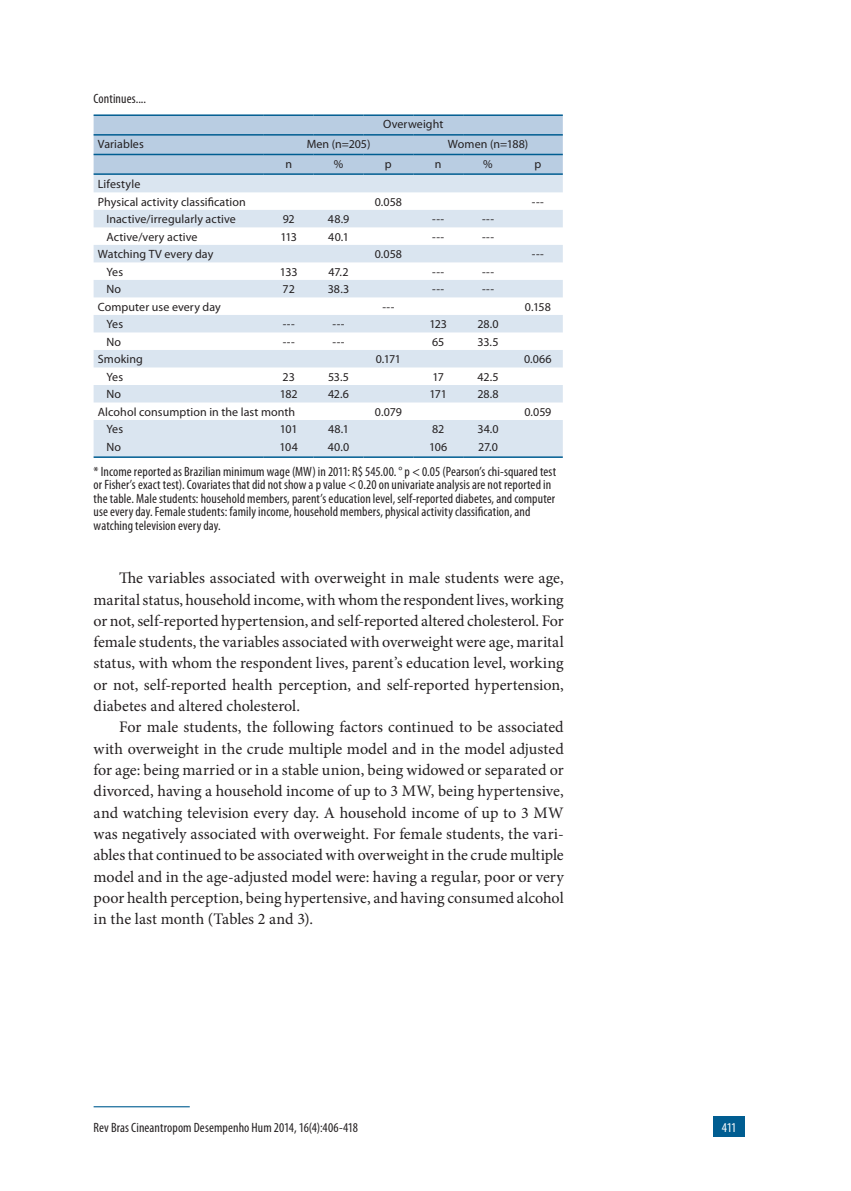
<style>
.page{position:relative;width:851px;height:1191px;background:#fff}
.page>*{position:absolute;margin:0;border:0;box-sizing:border-box;transform-origin:0 0}
.t1{font:16.05px/21.3px "Minion Pro";color:#231f20;text-align:justify}
.t2{font:condensed 13.5px/13.5px "Myriad Pro";letter-spacing:.005em;color:#231f20}
.t3{font:condensed 13.5px "Myriad Pro";color:#fff}
.t4{font:12px/17.5px "Myriad Pro";letter-spacing:.005em;color:#231f20}
</style>
<div class="page">
<hr style="left:94px;top:1106px;width:96px;height:1px;background:#005d91">
<div style="left:713px;top:1116px;width:31px;height:20px;background:#005d91"></div>
<div style="left:94px;top:116px;width:468px;height:57px;background:#b9cde2"></div>
<svg style="left:94px;top:175px;width:468px;height:281px;fill:#dae5f0"></svg>
<hr style="left:94px;top:134px;width:170px;height:2px;background:#005d91">
<hr style="left:264px;top:134px;width:49px;height:2px;background:#005d91">
<hr style="left:313px;top:134px;width:50px;height:2px;background:#005d91">
<hr style="left:363px;top:134px;width:50px;height:2px;background:#005d91">
<hr style="left:413px;top:134px;width:50px;height:2px;background:#005d91">
<hr style="left:463px;top:134px;width:50px;height:2px;background:#005d91">
<hr style="left:513px;top:134px;width:49px;height:2px;background:#005d91">
<hr style="left:94px;top:154px;width:170px;height:1px;background:#005d91">
<hr style="left:264px;top:154px;width:49px;height:1px;background:#005d91">
<hr style="left:313px;top:154px;width:50px;height:1px;background:#005d91">
<hr style="left:363px;top:154px;width:50px;height:1px;background:#005d91">
<hr style="left:413px;top:154px;width:50px;height:1px;background:#005d91">
<hr style="left:463px;top:154px;width:50px;height:1px;background:#005d91">
<hr style="left:513px;top:154px;width:49px;height:1px;background:#005d91">
<hr style="left:94px;top:114px;width:170px;height:2px;background:#005d91">
<hr style="left:264px;top:114px;width:49px;height:2px;background:#005d91">
<hr style="left:313px;top:114px;width:50px;height:2px;background:#005d91">
<hr style="left:363px;top:114px;width:50px;height:2px;background:#005d91">
<hr style="left:413px;top:114px;width:50px;height:2px;background:#005d91">
<hr style="left:463px;top:114px;width:50px;height:2px;background:#005d91">
<hr style="left:513px;top:114px;width:49px;height:2px;background:#005d91">
<hr style="left:94px;top:173px;width:170px;height:2px;background:#005d91">
<hr style="left:264px;top:173px;width:49px;height:2px;background:#005d91">
<hr style="left:313px;top:173px;width:50px;height:2px;background:#005d91">
<hr style="left:363px;top:173px;width:50px;height:2px;background:#005d91">
<hr style="left:413px;top:173px;width:50px;height:2px;background:#005d91">
<hr style="left:463px;top:173px;width:50px;height:2px;background:#005d91">
<hr style="left:513px;top:173px;width:49px;height:2px;background:#005d91">
<hr style="left:94px;top:456px;width:170px;height:2px;background:#005d91">
<hr style="left:264px;top:456px;width:49px;height:2px;background:#005d91">
<hr style="left:313px;top:456px;width:50px;height:2px;background:#005d91">
<hr style="left:363px;top:456px;width:50px;height:2px;background:#005d91">
<hr style="left:413px;top:456px;width:50px;height:2px;background:#005d91">
<hr style="left:463px;top:456px;width:50px;height:2px;background:#005d91">
<hr style="left:513px;top:456px;width:49px;height:2px;background:#005d91">
<p class="t2" style="left:94px;top:92px;width:54px">Continues....</p>
<p class="t4" style="left:383px;top:115px;width:62px">Overweight</p>
<p class="t4" style="left:98px;top:135px;width:47px">Variables</p>
<p class="t4" style="left:306px;top:135px;width:65px">Men (n=205)</p>
<p class="t4" style="left:448px;top:135px;width:82px">Women (n=188)</p>
<p class="t4" style="left:285px;top:155px;width:8px">n</p>
<p class="t4" style="left:334px;top:155px;width:11px">%</p>
<p class="t4" style="left:385px;top:155px;width:8px">p</p>
<p class="t4" style="left:435px;top:155px;width:8px">n</p>
<p class="t4" style="left:483px;top:155px;width:11px">%</p>
<p class="t4" style="left:534px;top:155px;width:8px">p</p>
<p class="t4" style="left:98px;top:175px;width:149px">Lifestyle<br>Physical activity classification</p>
<p class="t4" style="left:375px;top:193px;width:29px">0.058</p>
<p class="t4" style="left:532px;top:193px;width:13px">---</p>
<p class="t4" style="left:106px;top:210px;width:131px">Inactive/irregularly active</p>
<p class="t4" style="left:282px;top:210px;width:14px">92</p>
<p class="t4" style="left:328px;top:210px;width:23px">48.9</p>
<p class="t4" style="left:432px;top:210px;width:13px">---</p>
<p class="t4" style="left:482px;top:210px;width:13px">---</p>
<p class="t4" style="left:106px;top:228px;width:93px">Active/very active</p>
<p class="t4" style="left:280px;top:228px;width:18px">113</p>
<p class="t4" style="left:328px;top:228px;width:22px">40.1</p>
<p class="t4" style="left:432px;top:228px;width:13px">---</p>
<p class="t4" style="left:482px;top:228px;width:13px">---</p>
<p class="t4" style="left:98px;top:245px;width:117px">Watching TV every day</p>
<p class="t4" style="left:375px;top:245px;width:29px">0.058</p>
<p class="t4" style="left:532px;top:245px;width:13px">---</p>
<p class="t4" style="left:106px;top:263px;width:18px">Yes</p>
<p class="t4" style="left:280px;top:263px;width:19px">133</p>
<p class="t4" style="left:328px;top:263px;width:21px">47.2</p>
<p class="t4" style="left:432px;top:263px;width:13px">---</p>
<p class="t4" style="left:482px;top:263px;width:13px">---</p>
<p class="t4" style="left:106px;top:280px;width:16px">No</p>
<p class="t4" style="left:282px;top:280px;width:14px">72</p>
<p class="t4" style="left:328px;top:280px;width:23px">38.3</p>
<p class="t4" style="left:432px;top:280px;width:13px">---</p>
<p class="t4" style="left:482px;top:280px;width:13px">---</p>
<p class="t4" style="left:98px;top:298px;width:124px">Computer use every day</p>
<p class="t4" style="left:382px;top:298px;width:13px">---</p>
<p class="t4" style="left:525px;top:298px;width:27px">0.158</p>
<p class="t4" style="left:106px;top:315px;width:18px">Yes</p>
<p class="t4" style="left:283px;top:315px;width:13px">---</p>
<p class="t4" style="left:332px;top:315px;width:13px">---</p>
<p class="t4" style="left:429px;top:315px;width:19px">123</p>
<p class="t4" style="left:477px;top:315px;width:23px">28.0</p>
<p class="t4" style="left:106px;top:333px;width:16px">No</p>
<p class="t4" style="left:283px;top:333px;width:13px">---</p>
<p class="t4" style="left:332px;top:333px;width:13px">---</p>
<p class="t4" style="left:432px;top:333px;width:14px">65</p>
<p class="t4" style="left:477px;top:333px;width:23px">33.5</p>
<p class="t4" style="left:98px;top:350px;width:47px">Smoking</p>
<p class="t4" style="left:375px;top:350px;width:27px">0.171</p>
<p class="t4" style="left:524px;top:350px;width:29px">0.066</p>
<p class="t4" style="left:106px;top:368px;width:18px">Yes</p>
<p class="t4" style="left:282px;top:368px;width:14px">23</p>
<p class="t4" style="left:328px;top:368px;width:23px">53.5</p>
<p class="t4" style="left:432px;top:368px;width:13px">17</p>
<p class="t4" style="left:477px;top:368px;width:23px">42.5</p>
<p class="t4" style="left:106px;top:385px;width:16px">No</p>
<p class="t4" style="left:280px;top:385px;width:19px">182</p>
<p class="t4" style="left:328px;top:385px;width:22px">42.6</p>
<p class="t4" style="left:429px;top:385px;width:19px">171</p>
<p class="t4" style="left:477px;top:385px;width:23px">28.8</p>
<p class="t4" style="left:98px;top:403px;width:199px">Alcohol consumption in the last month</p>
<p class="t4" style="left:375px;top:403px;width:28px">0.079</p>
<p class="t4" style="left:524px;top:403px;width:28px">0.059</p>
<p class="t4" style="left:106px;top:420px;width:18px">Yes</p>
<p class="t4" style="left:280px;top:420px;width:19px">101</p>
<p class="t4" style="left:328px;top:420px;width:22px">48.1</p>
<p class="t4" style="left:432px;top:420px;width:14px">82</p>
<p class="t4" style="left:477px;top:420px;width:23px">34.0</p>
<p class="t4" style="left:106px;top:438px;width:16px">No</p>
<p class="t4" style="left:279px;top:438px;width:20px">104</p>
<p class="t4" style="left:328px;top:438px;width:23px">40.0</p>
<p class="t4" style="left:429px;top:438px;width:20px">106</p>
<p class="t4" style="left:478px;top:438px;width:21px">27.0</p>
<p class="t2" style="left:94px;top:464px;width:464px">* Income reported as Brazilian minimum wage (MW) in 2011: R$ 545.00. ° p &lt; 0.05 (Pearson’s chi-squared test or Fisher’s exact test). Covariates that did not show a p value &lt; 0.20 on univariate analysis are not reported in the table. Male students: household members, parent’s education level, self-reported diabetes, and computer use every day. Female students: family income, household members, physical activity classification, and watching television every day.</p>
<p class="t1" style="left:94px;top:567px;width:471px;text-indent:26px">The variables associated with overweight in male students were age, marital status, household income, with whom the respondent lives, working or not, self-reported hypertension, and self-reported altered cholesterol. For female students, the variables associated with overweight were age, marital status, with whom the respondent lives, parent’s education level, working or not, self-reported health perception, and self-reported hypertension, diabetes and altered cholesterol.</p>
<p class="t1" style="left:94px;top:716px;width:471px;text-indent:26px">For male students, the following factors continued to be associated with overweight in the crude multiple model and in the model adjusted for age: being married or in a stable union, being widowed or separated or divorced, having a household income of up to 3 MW, being hypertensive, and watching television every day. A household income of up to 3 MW was negatively associated with overweight. For female students, the vari&shy;ables that continued to be associated with overweight in the crude multiple model and in the age-adjusted model were: having a regular, poor or very poor health perception, being hypertensive, and having consumed alcohol in the last month (Tables 2 and 3).</p>
<p class="t2" style="left:94px;top:1120px;width:266px">Rev Bras Cineantropom Desempenho Hum 2014, 16(4):406-418</p>
<p class="t3" style="left:721px;top:1119px;width:16px">411</p>
</div>
